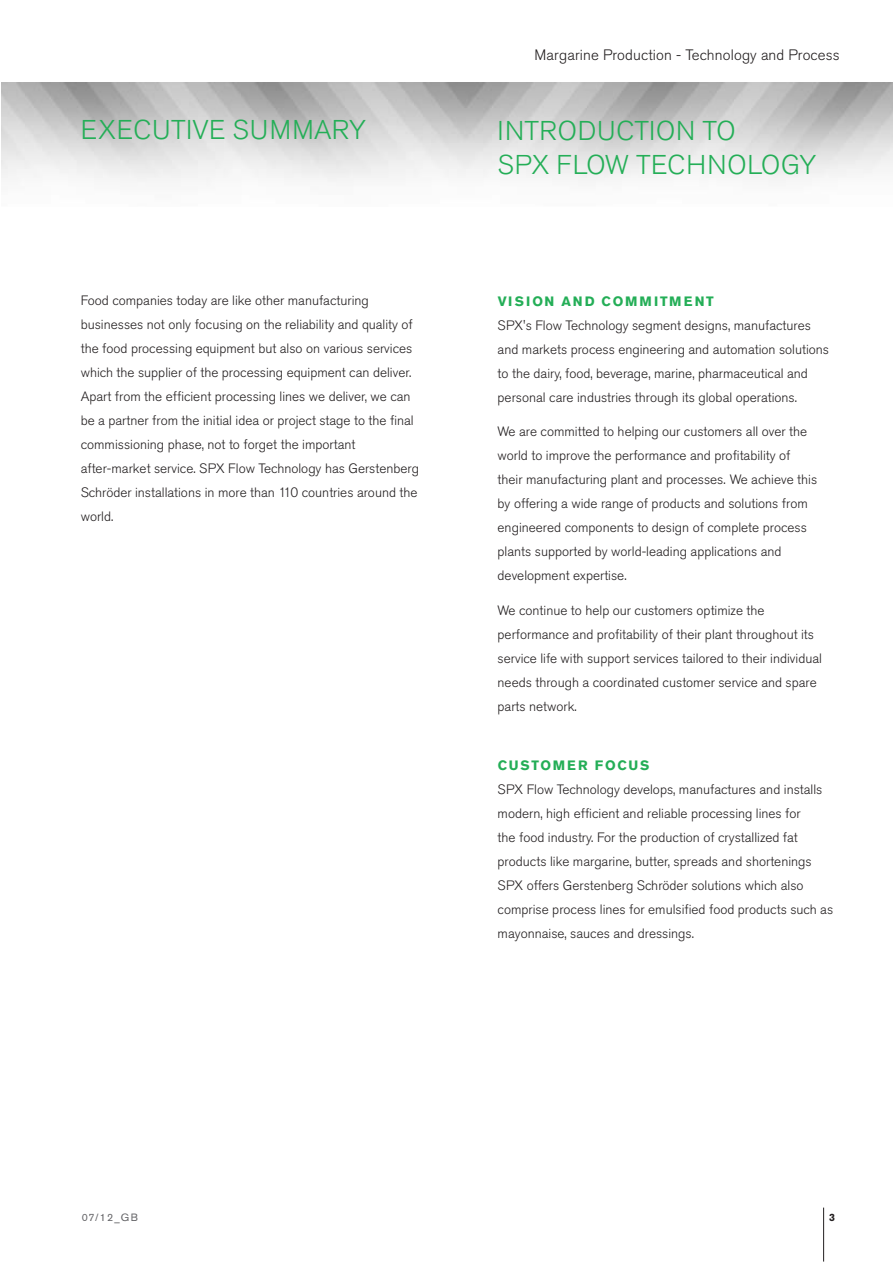
<style>
.page{position:relative;width:893px;height:1263px;background:#fff}
.page>*{position:absolute;margin:0;border:0;box-sizing:border-box;transform-origin:0 0}
.Headline__Large__gre{font:300 27px/34.5px "Akzidenz Grotesk Pro";letter-spacing:.02em;color:#24ae57}
.Boxed_Body_Copy_10{font:300 15px "Akzidenz Grotesk Pro";letter-spacing:.01em;color:#231f20}
.Body_Copy__16pt_Lead{font:300 13.5px/24px "Akzidenz Grotesk Pro";color:#231f20}
.Headline__Large__All{font:700 13.5px "Akzidenz Grotesk Pro";letter-spacing:.12em;color:#24ae57}
.Page___version_no{font:10.5px "Akzidenz Grotesk Pro";color:#636366}
.t1{font:700 10.5px "Akzidenz Grotesk Pro";color:#231f20}
</style>
<div class="page">
<hr style="left:823px;top:1207px;width:1px;height:54px;background:#231f20">
<p class="Boxed_Body_Copy_10" style="left:535px;top:45px;width:307px">Margarine Production - Technology and Process</p>
<p class="Headline__Large__gre" style="left:81px;top:113px;width:287px">EXECUTIVE SUMMARY</p>
<p class="Headline__Large__gre" style="left:498px;top:113px;width:320px">INTRODUCTION TO<br>SPX FLOW TECHNOLOGY</p>
<p class="Body_Copy__16pt_Lead" style="left:81px;top:288px;width:340px">Food companies today are like other manufacturing businesses not only focusing on the reliability and quality of the food processing equipment but also on various services which the supplier of the processing equipment can deliver.<br>Apart from the efficient processing lines we deliver, we can be a partner from the initial idea or project stage to the final commissioning phase, not to forget the important after-market service. SPX Flow Technology has Gerstenberg Schröder installations in more than 110 countries around the world.</p>
<p class="Headline__Large__All" style="left:498px;top:292px;width:218px">VISION AND COMMITMENT</p>
<p class="Body_Copy__16pt_Lead" style="left:498px;top:313px;width:333px">SPX's Flow Technology segment designs, manufactures and markets process engineering and automation solutions to the dairy, food, beverage, marine, pharmaceutical and personal care industries through its global operations.</p>
<p class="Body_Copy__16pt_Lead" style="left:498px;top:420px;width:321px">We are committed to helping our customers all over the world to improve the performance and profitability of their manufacturing plant and processes. We achieve this by offering a wide range of products and solutions from engineered components to design of complete process plants supported by world-leading applications and development expertise.</p>
<p class="Body_Copy__16pt_Lead" style="left:498px;top:598px;width:326px">We continue to help our customers optimize the performance and profitability of their plant throughout its service life with support services tailored to their individual needs through a coordinated customer service and spare parts network.</p>
<p class="Headline__Large__All" style="left:498px;top:756px;width:153px">CUSTOMER FOCUS</p>
<p class="Body_Copy__16pt_Lead" style="left:498px;top:777px;width:337px">SPX Flow Technology develops, manufactures and installs modern, high efficient and reliable processing lines for<br>the food industry. For the production of crystallized fat products like margarine, butter, spreads and shortenings SPX offers Gerstenberg Schröder solutions which also comprise process lines for emulsified food products such as mayonnaise, sauces and dressings.</p>
<p class="Page___version_no" style="left:82px;top:1210px;width:58px">07/12_GB</p>
<p class="t1" style="left:829px;top:1210px;width:7px">3</p>
</div>
